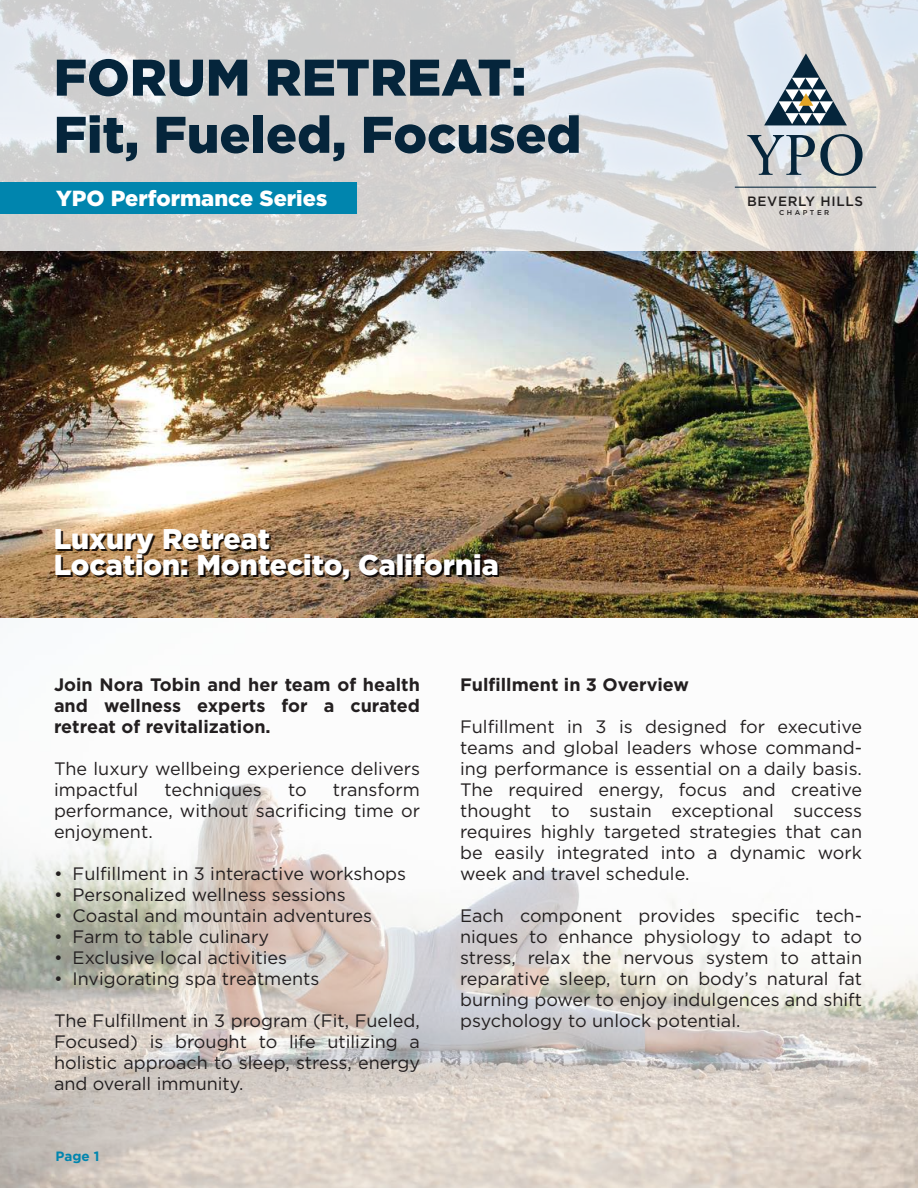
<style>
.page{position:relative;width:918px;height:1188px;background:#fff}
.page>*{position:absolute;margin:0;border:0;box-sizing:border-box;transform-origin:0 0}
.t1{font:900 51.45px/57.2px "Gotham";color:#05253b}
.t2{font:900 28.5px/25.5px "Gotham";color:#fff}
.t3{font:900 21.9px "Gotham";color:#fff}
.t4{font:18px/21px "Gotham";color:#231f20;text-align:justify}
.t5{font:700 18px/21px "Gotham";color:#231f20;text-align:justify}
.t6{font:500 13.5px "Gotham";letter-spacing:.05em;color:#221f1f}
.t7{font:700 13.5px "Gotham";color:#0085ae}
.t8{font:500 7.05px "Gotham";letter-spacing:.35em;color:#221f1f}
</style>
<div class="page">
<img style="left:0;top:617px;width:918px;height:571px">
<img style="left:0;top:251px;width:918px;height:366px">
<svg style="left:0;top:0;width:918px;height:251px;background:#d7d7d8"></svg>
<svg style="left:764px;top:53px;width:83px;height:72px;background:#98a4ac"></svg>
<svg style="left:747px;top:134px;width:116px;height:42px;background:#a2a9ad"></svg>
<hr style="left:735px;top:187px;width:141px;height:1px;background:#05253b">
<div style="left:0;top:182px;width:357px;height:32px;background:#0085ae"></div>
<h1 class="t1" style="left:54px;top:48px;width:529px">FORUM RETREAT:<br>Fit, Fueled, Focused</h1>
<p class="t3" style="left:56px;top:184px;width:273px">YPO Performance Series</p>
<h2 class="t2" style="left:54px;top:526px;width:447px">Luxury Retreat<br>Location: Montecito, California</h2>
<p class="t6" style="left:747px;top:193px;width:118px">BEVERLY HILLS</p>
<p class="t8" style="left:779px;top:207px;width:52px">CHAPTER</p>
<p class="t5" style="left:54px;top:674px;width:368px">Join Nora Tobin and her team of health and wellness experts for a curated retreat of revitalization.</p>
<p class="t4" style="left:54px;top:758px;width:367px">The luxury wellbeing experience delivers impactful</p>
<p class="t4" style="left:54px;top:779px;width:368px;text-indent:279px">transform performance, without sacrificing time or enjoyment.</p>
<p class="t4" style="left:54px;top:863px;width:354px">• Fulfillment in 3 interactive workshops</p>
<p class="t4" style="left:54px;top:884px;width:293px">• Personalized wellness sessions</p>
<p class="t4" style="left:54px;top:905px;width:320px">• Coastal and mountain adventures</p>
<p class="t4" style="left:54px;top:926px;width:216px">• Farm to table culinary</p>
<p class="t4" style="left:54px;top:947px;width:235px">• Exclusive local activities</p>
<p class="t4" style="left:54px;top:968px;width:267px">• Invigorating spa treatments</p>
<p class="t4" style="left:54px;top:1010px;width:367px">The Fulfillment in 3 program (Fit, Fueled, Focused) is brought to life utilizing a holistic approach to sleep, stress, energy and overall immunity.</p>
<p class="t4" style="left:164px;top:779px;width:99px">techniques</p>
<p class="t4" style="left:288px;top:779px;width:20px">to</p>
<p class="t7" style="left:56px;top:1148px;width:46px">Page 1</p>
<p class="t5" style="left:460px;top:674px;width:230px">Fulfillment in 3 Overview</p>
<p class="t4" style="left:460px;top:716px;width:404px">Fulfillment in 3 is designed for executive teams and global leaders whose command&shy;ing performance is essential on a daily basis.<br>The required energy, focus and creative thought to sustain exceptional success requires highly targeted strategies that can be easily integrated into a dynamic work week and travel schedule.</p>
<p class="t4" style="left:460px;top:905px;width:404px">Each component provides specific tech&shy;niques to enhance physiology to adapt to stress, relax the nervous system to attain reparative sleep, turn on body’s natural fat burning power to enjoy indulgences and shift psychology to unlock potential.</p>
</div>
